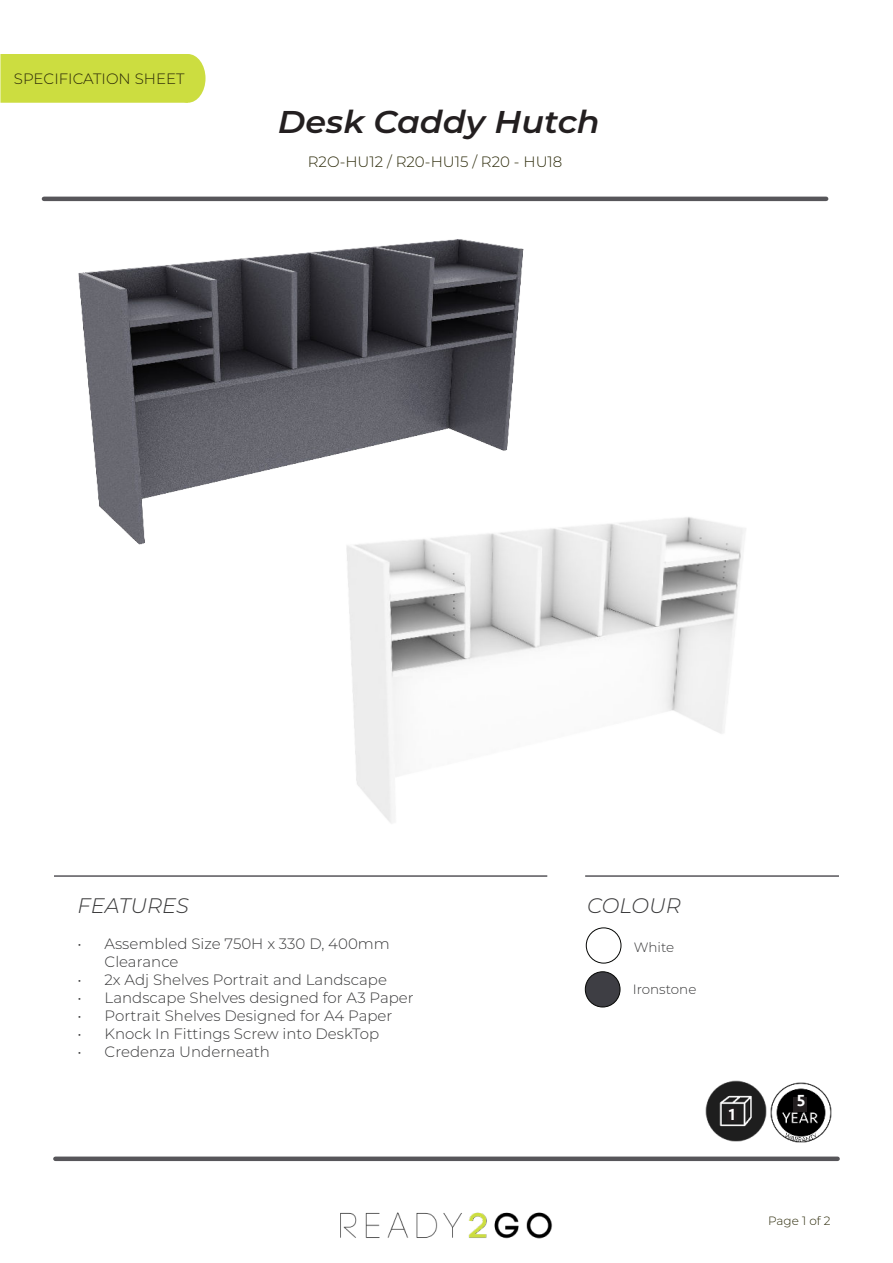
<style>
.page{position:relative;width:893px;height:1263px;background:#fff}
.page>*{position:absolute;margin:0;border:0;box-sizing:border-box;transform-origin:0 0}
.t1{font:italic 600 31.5px "Montserrat";color:#231f20;scale:1.06 1}
.t2{font:italic 300 21px "Montserrat";color:#383839}
.t3{font:500 16.5px "Seravek";color:#fff}
.t4{font:300 15px/18px "Montserrat";color:#383839}
.t5{font:300 15px "Montserrat";color:#2a2807}
.t6{font:300 13.5px "Montserrat";color:#383839}
.t7{font:300 12px "Montserrat";color:#2a2807}
</style>
<div class="page">
<div style="left:170px;top:54px;width:36px;height:49px;background:#ccdd40;border-radius:50%"></div>
<div style="left:0;top:54px;width:188px;height:49px;background:#ccdd40;border:2px solid #ccdd40"></div>
<img style="left:340px;top:1212px;width:213px;height:27px">
<div style="left:55px;top:1156px;width:783px;height:5px;background:#57565a"></div>
<div style="left:586px;top:927px;width:35px;height:36px;border:1px solid #040503;border-radius:50%"></div>
<hr style="left:44px;top:197px;width:782px;height:4px;background:#57565a">
<img style="left:771px;top:1082px;width:61px;height:61px">
<div style="left:793px;top:1097px;width:14px;height:14px;background:#231f20"></div>
<hr style="left:54px;top:875px;width:493px;height:2px;background:#57565a">
<hr style="left:585px;top:875px;width:254px;height:2px;background:#57565a">
<img style="left:705px;top:1081px;width:61px;height:61px">
<div style="left:727px;top:1107px;width:10px;height:14px;background:#231f20"></div>
<img style="left:78px;top:239px;width:446px;height:306px">
<img style="left:311px;top:496px;width:435px;height:327px">
<div style="left:585px;top:972px;width:35px;height:35px;background:#3e3e44;border-radius:50%"></div>
<div style="left:585px;top:971px;width:35px;height:36px;border:1px solid #040503;border-radius:50%"></div>
<p class="t5" style="left:14px;top:73px;width:172px">SPECIFICATION SHEET</p>
<h1 class="t1" style="left:278px;top:110px;width:305px">Desk Caddy Hutch</h1>
<p class="t5" style="left:308px;top:154px;width:256px">R2O-HU12 / R20-HU15 / R20 - HU18</p>
<h2 class="t2" style="left:78px;top:898px;width:113px">FEATURES</h2>
<p class="t4" style="left:105px;top:935px;width:287px;text-indent:-27px">• Assembled Size 750H x 330 D, 400mm<br>Clearance</p>
<p class="t4" style="left:78px;top:971px;width:311px">• 2x Adj Shelves Portrait and Landscape</p>
<p class="t4" style="left:78px;top:989px;width:338px">• Landscape Shelves designed for A3 Paper</p>
<p class="t4" style="left:78px;top:1007px;width:316px">• Portrait Shelves Designed for A4 Paper</p>
<p class="t4" style="left:78px;top:1025px;width:303px">• Knock In Fittings Screw into DeskTop</p>
<p class="t4" style="left:78px;top:1043px;width:194px">• Credenza Underneath</p>
<h2 class="t2" style="left:587px;top:898px;width:95px">COLOUR</h2>
<p class="t6" style="left:634px;top:940px;width:42px">White</p>
<p class="t6" style="left:633px;top:983px;width:65px">Ironstone</p>
<p class="t3" style="left:729px;top:1105px;width:8px">1</p>
<p class="t3" style="left:797px;top:1091px;width:10px">5</p>
<p class="t7" style="left:768px;top:1216px;width:64px">Page 1 of 2</p>
</div>
